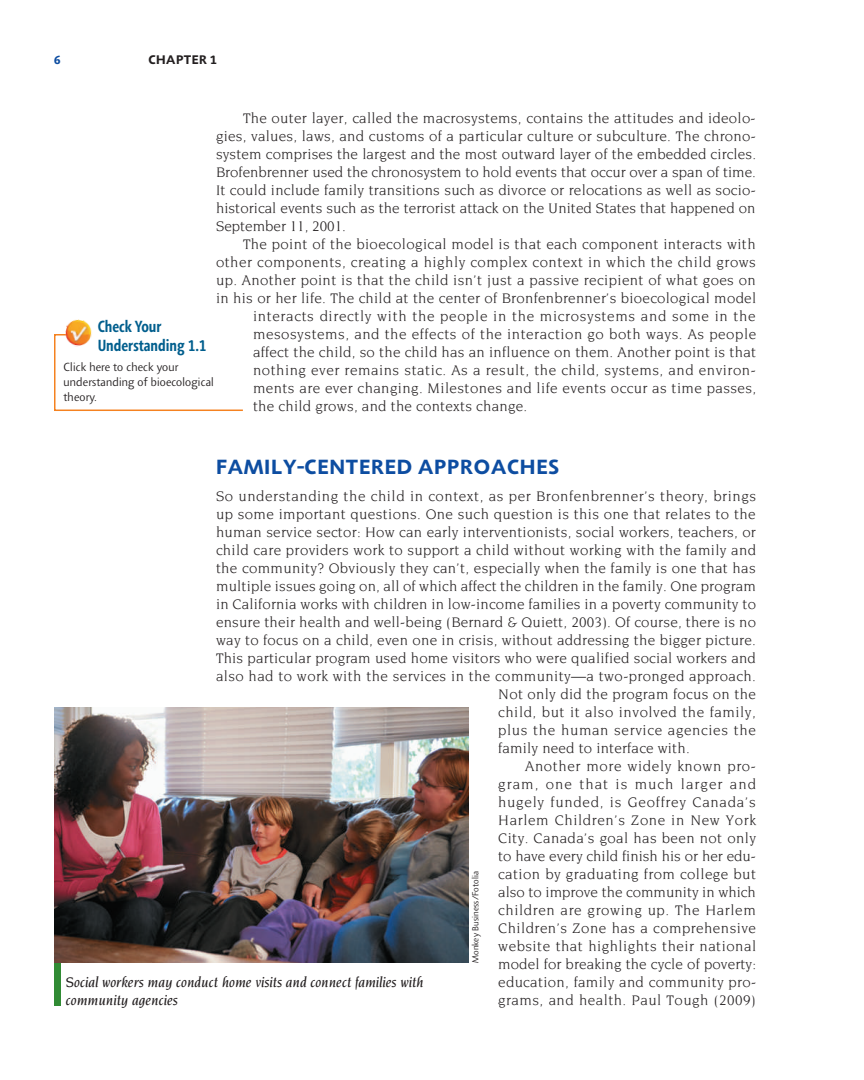
<style>
.page{position:relative;width:864px;height:1080px;background:#fff}
.page>*{position:absolute;margin:0;border:0;box-sizing:border-box;transform-origin:0 0}
.t1{font:700 21px "Agilita LT Pro";letter-spacing:.035em;color:#0d4da1}
.t2{font:700 condensed 16.5px/19.5px "Agilita LT Pro";color:#005e8d}
.t3{font:15px "Novarese Pro";letter-spacing:.02em;color:#231f20}
.t4{font:15px "Novarese Pro";letter-spacing:.04em;color:#231f20}
.t5{font:15px "Novarese Pro";color:#231f20}
.t6{font:italic 500 15px/18px "Novarese Pro";color:#231f20}
.t7{font:15px "Novarese Pro";letter-spacing:.045em;color:#231f20}
.t8{font:15px "Novarese Pro";letter-spacing:.065em;color:#231f20}
.t9{font:700 12.75px "Agilita LT Pro";letter-spacing:.035em;color:#231f20}
.t10{font:700 12.75px "Agilita LT Pro";color:#0d4da1}
.t11{font:300 12px/15px "Agilita LT Pro";color:#231f20}
.t12{font:300 9px "Agilita LT Pro";color:#231f20}
</style>
<div class="page">
<svg style="left:54px;top:334px;width:189px;height:77px"></svg>
<img style="left:64px;top:319px;width:30px;height:30px">
<img style="left:54px;top:707px;width:414px;height:256px">
<div style="left:54px;top:963px;width:7px;height:42px;background:#318b34"></div>
<p class="t10" style="left:54px;top:50px;width:8px">6</p>
<p class="t9" style="left:149px;top:50px;width:70px">CHAPTER 1</p>
<p class="t3" style="left:243px;top:110px;width:514px">The outer layer, called the macrosystems, contains the attitudes and ideolo-</p>
<p class="t3" style="left:216px;top:128px;width:541px">gies, values, laws, and customs of a particular culture or subculture. The chrono-</p>
<p class="t3" style="left:216px;top:146px;width:542px">system comprises the largest and the most outward layer of the embedded circles.</p>
<p class="t5" style="left:216px;top:164px;width:542px">Brofenbrenner used the chronosystem to hold events that occur over a span of time.</p>
<p class="t3" style="left:216px;top:182px;width:541px">It could include family transitions such as divorce or relocations as well as socio-</p>
<p class="t3" style="left:216px;top:200px;width:541px">historical events such as the terrorist attack on the United States that happened on</p>
<p class="t5" style="left:216px;top:218px;width:132px">September 11, 2001.</p>
<p class="t3" style="left:243px;top:236px;width:514px">The point of the bioecological model is that each component interacts with</p>
<p class="t3" style="left:216px;top:254px;width:541px">other components, creating a highly complex context in which the child grows</p>
<p class="t3" style="left:216px;top:272px;width:541px">up. Another point is that the child isn’t just a passive recipient of what goes on</p>
<p class="t3" style="left:216px;top:290px;width:542px">in his or her life. The child at the center of Bronfenbrenner’s bioecological model</p>
<p class="t4" style="left:253px;top:308px;width:504px">interacts directly with the people in the microsystems and some in the</p>
<p class="t3" style="left:253px;top:326px;width:505px">mesosystems, and the effects of the interaction go both ways. As people</p>
<p class="t3" style="left:253px;top:344px;width:505px">affect the child, so the child has an influence on them. Another point is that</p>
<p class="t3" style="left:253px;top:362px;width:504px">nothing ever remains static. As a result, the child, systems, and environ-</p>
<p class="t3" style="left:253px;top:380px;width:505px">ments are ever changing. Milestones and life events occur as time passes,</p>
<p class="t3" style="left:253px;top:398px;width:276px">the child grows, and the contexts change.</p>
<p class="t2" style="left:98px;top:316px;width:110px">Check Your<br>Understanding 1.1</p>
<p class="t11" style="left:64px;top:360px;width:152px">Click here to check your understanding of bioecological theory.</p>
<p class="t1" style="left:216px;top:452px;width:344px">FAMILY-CENTERED APPROACHES</p>
<p class="t3" style="left:216px;top:488px;width:542px">So understanding the child in context, as per Bronfenbrenner’s theory, brings</p>
<p class="t3" style="left:216px;top:506px;width:541px">up some important questions. One such question is this one that relates to the</p>
<p class="t3" style="left:216px;top:524px;width:541px">human service sector: How can early interventionists, social workers, teachers, or</p>
<p class="t3" style="left:216px;top:542px;width:542px">child care providers work to support a child without working with the family and</p>
<p class="t3" style="left:216px;top:560px;width:541px">the community? Obviously they can’t, especially when the family is one that has</p>
<p class="t3" style="left:216px;top:578px;width:542px">multiple issues going on, all of which affect the children in the family. One program</p>
<p class="t3" style="left:216px;top:596px;width:542px">in California works with children in low-income families in a poverty community to</p>
<p class="t3" style="left:216px;top:614px;width:542px">ensure their health and well-being (Bernard &amp; Quiett, 2003). Of course, there is no</p>
<p class="t3" style="left:216px;top:632px;width:542px">way to focus on a child, even one in crisis, without addressing the bigger picture.</p>
<p class="t3" style="left:216px;top:650px;width:541px">This particular program used home visitors who were qualified social workers and</p>
<p class="t3" style="left:216px;top:668px;width:541px">also had to work with the services in the community—a two-pronged approach.</p>
<p class="t3" style="left:498px;top:686px;width:259px">Not only did the program focus on the</p>
<p class="t3" style="left:498px;top:704px;width:259px">child, but it also involved the family,</p>
<p class="t4" style="left:498px;top:722px;width:259px">plus the human service agencies the</p>
<p class="t3" style="left:498px;top:740px;width:193px">family need to interface with.</p>
<p class="t4" style="left:525px;top:758px;width:232px">Another more widely known pro-</p>
<p class="t8" style="left:498px;top:776px;width:259px">gram, one that is much larger and</p>
<p class="t7" style="left:498px;top:794px;width:259px">hugely funded, is Geoffrey Canada’s</p>
<p class="t4" style="left:498px;top:812px;width:259px">Harlem Children’s Zone in New York</p>
<p class="t3" style="left:498px;top:830px;width:259px">City. Canada’s goal has been not only</p>
<p class="t5" style="left:498px;top:848px;width:259px">to have every child finish his or her edu-</p>
<p class="t3" style="left:498px;top:866px;width:259px">cation by graduating from college but</p>
<p class="t5" style="left:498px;top:884px;width:259px">also to improve the community in which</p>
<p class="t4" style="left:498px;top:902px;width:259px">children are growing up. The Harlem</p>
<p class="t3" style="left:498px;top:920px;width:259px">Children’s Zone has a comprehensive</p>
<p class="t3" style="left:498px;top:938px;width:259px">website that highlights their national</p>
<p class="t3" style="left:498px;top:956px;width:259px">model for breaking the cycle of poverty:</p>
<p class="t3" style="left:498px;top:974px;width:259px">education, family and community pro-</p>
<p class="t3" style="left:498px;top:992px;width:259px">grams, and health. Paul Tough (2009)</p>
<p class="t12" style="left:469px;top:963px;width:94px;rotate:-90deg">Monkey Business/Fotolia</p>
<p class="t6" style="left:66px;top:973px;width:359px">Social workers may conduct home visits and connect families with community agencies</p>
</div>
